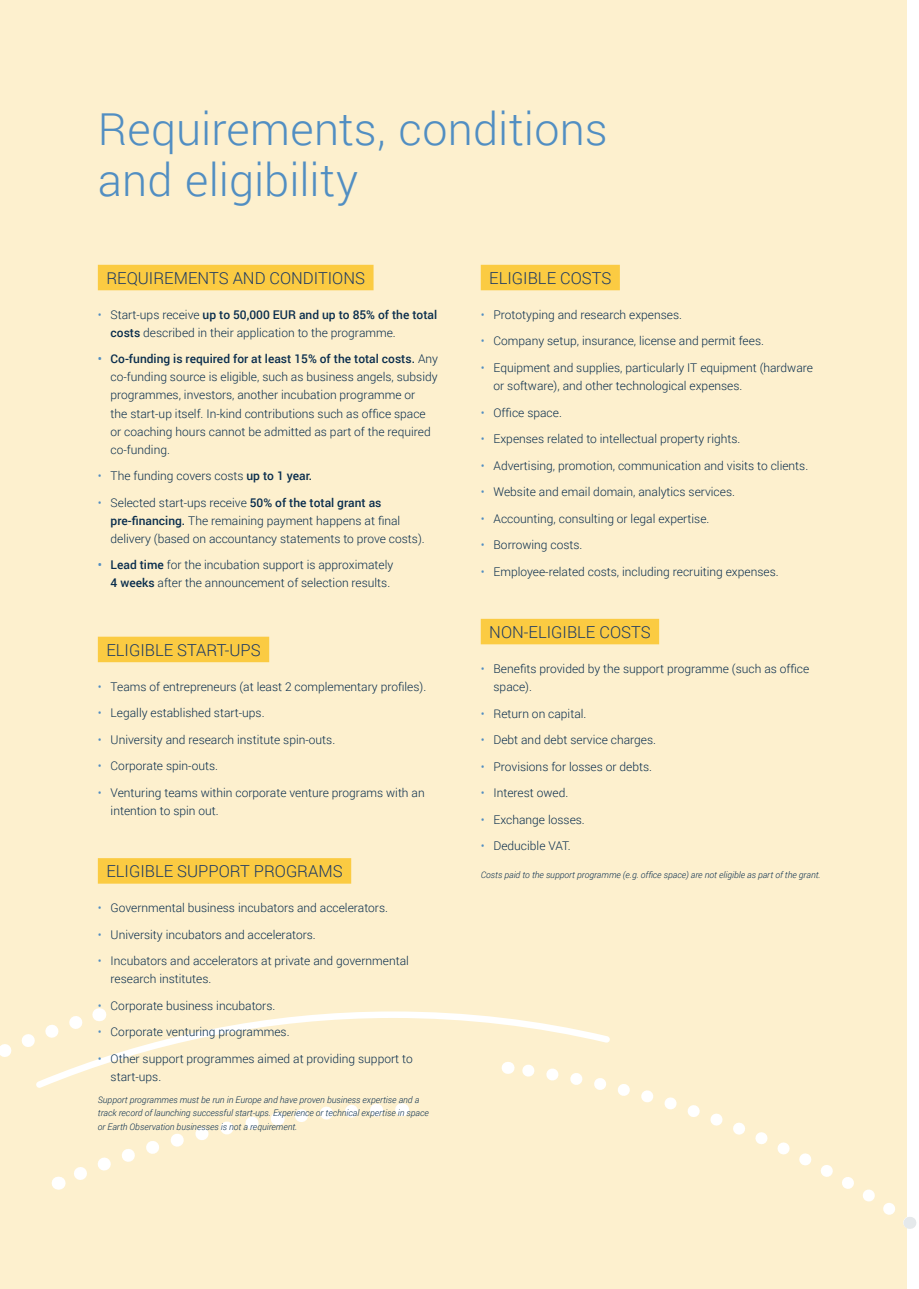
<style>
.page{position:relative;width:919px;height:1289px;background:#fff}
.page>*{position:absolute;margin:0;border:0;box-sizing:border-box;transform-origin:0 0}
.t1{font:300 45px/51px "Roboto";color:#518ec2}
.t2{font:300 16.5px "Roboto";color:#193765}
.t3{font:300 12px/18px "Roboto";color:#092d4d}
.t4{font:italic 300 9px/13.5px "Roboto";color:#092d4d}
.s1{color:#518ec2}
.s2{font-weight:500}
.s3{font-weight:500;color:#518ec2}
</style>
<div class="page">
<div style="left:0;top:0;width:906px;height:1288px;background:#fdf0ce"></div>
<svg style="left:401px;top:1103px;width:1px;height:13px"></svg>
<svg style="left:275px;top:1103px;width:108px;height:23px"></svg>
<svg style="left:0;top:1034px;width:259px;height:156px"></svg>
<svg style="left:31px;top:1008px;width:579px;height:85px"></svg>
<svg style="left:506px;top:1055px;width:401px;height:160px"></svg>
<svg style="left:507px;top:1061px;width:1px;height:12px"></svg>
<div style="left:98px;top:265px;width:275px;height:25px;background:#fbcb42"></div>
<div style="left:98px;top:636px;width:171px;height:26px;background:#fbcb42"></div>
<div style="left:98px;top:858px;width:253px;height:25px;background:#fbcb42"></div>
<div style="left:480px;top:265px;width:139px;height:25px;background:#fbcb42"></div>
<div style="left:480px;top:619px;width:179px;height:25px;background:#fbcb42"></div>
<svg style="left:902px;top:1213px;width:14px;height:76px"></svg>
<h1 class="t1" style="left:98px;top:102px;width:511px">Requirements, conditions and eligibility</h1>
<h2 class="t2" style="left:106px;top:266px;width:260px">REQUIREMENTS AND CONDITIONS</h2>
<p class="t3" style="left:111px;top:305px;width:328px;text-indent:-13px"><span class="s1">•</span> Start-ups receive <span class="s2">up to 50,000 EUR and up to 85% of the total costs</span> described in their application to the programme.</p>
<p class="t3" style="left:111px;top:350px;width:329px;text-indent:-13px"><span class="s3">•</span> <span class="s2">Co-funding is required for at least 15% of the total costs.</span> Any co-funding source is eligible, such as business angels, subsidy programmes, investors, another incubation programme or<br>the start-up itself. In-kind contributions such as office space or coaching hours cannot be admitted as part of the required co-funding.</p>
<p class="t3" style="left:98px;top:466px;width:216px"><span class="s1">•</span> The funding covers costs <span class="s2">up to 1 year.</span></p>
<p class="t3" style="left:111px;top:493px;width:315px;text-indent:-13px"><span class="s1">•</span> Selected start-ups receive <span class="s2">50% of the total grant as pre-financing.</span> The remaining payment happens at final delivery (based on accountancy statements to prove costs).</p>
<p class="t3" style="left:98px;top:555px;width:297px;text-align:right"><span class="s3">•</span> <span class="s2">Lead time</span> for the incubation support is approximately<br><span class="s2">4 weeks</span> after the announcement of selection results.</p>
<h2 class="t2" style="left:106px;top:638px;width:156px">ELIGIBLE START-UPS</h2>
<p class="t3" style="left:98px;top:677px;width:330px"><span class="s1">•</span> Teams of entrepreneurs (at least 2 complementary profiles).</p>
<p class="t3" style="left:98px;top:703px;width:168px"><span class="s1">•</span> Legally established start-ups.</p>
<p class="t3" style="left:98px;top:730px;width:239px"><span class="s1">•</span> University and research institute spin-outs.</p>
<p class="t3" style="left:98px;top:756px;width:122px"><span class="s1">•</span> Corporate spin-outs.</p>
<p class="t3" style="left:111px;top:783px;width:315px;text-indent:-13px"><span class="s1">•</span> Venturing teams within corporate venture programs with an intention to spin out.</p>
<h2 class="t2" style="left:106px;top:860px;width:238px">ELIGIBLE SUPPORT PROGRAMS</h2>
<p class="t3" style="left:98px;top:898px;width:292px"><span class="s1">•</span> Governmental business incubators and accelerators.</p>
<p class="t3" style="left:98px;top:925px;width:219px"><span class="s1">•</span> University incubators and accelerators.</p>
<p class="t3" style="left:111px;top:951px;width:300px;text-indent:-13px"><span class="s1">•</span> Incubators and accelerators at private and governmental research institutes.</p>
<p class="t3" style="left:98px;top:996px;width:179px"><span class="s1">•</span> Corporate business incubators.</p>
<p class="t3" style="left:98px;top:1022px;width:193px"><span class="s1">•</span> Corporate venturing programmes.</p>
<p class="t3" style="left:111px;top:1049px;width:303px;text-indent:-13px"><span class="s1">•</span> Other support programmes aimed at providing support to start-ups.</p>
<p class="t4" style="left:98px;top:1092px;width:332px">Support programmes must be run in Europe and have proven business expertise and a track record of launching successful start-ups. Experience or technical expertise in space or Earth Observation businesses is not a requirement.</p>
<h2 class="t2" style="left:489px;top:266px;width:124px">ELIGIBLE COSTS</h2>
<p class="t3" style="left:480px;top:305px;width:203px"><span class="s1">•</span> Prototyping and research expenses.</p>
<p class="t3" style="left:480px;top:332px;width:285px"><span class="s1">•</span> Company setup, insurance, license and permit fees.</p>
<p class="t3" style="left:493px;top:358px;width:321px;text-indent:-13px"><span class="s1">•</span> Equipment and supplies, particularly IT equipment (hardware or software), and other technological expenses.</p>
<p class="t3" style="left:480px;top:403px;width:83px"><span class="s1">•</span> Office space.</p>
<p class="t3" style="left:480px;top:429px;width:261px"><span class="s1">•</span> Expenses related to intellectual property rights.</p>
<p class="t3" style="left:480px;top:456px;width:329px"><span class="s1">•</span> Advertising, promotion, communication and visits to clients.</p>
<p class="t3" style="left:480px;top:482px;width:256px"><span class="s1">•</span> Website and email domain, analytics services.</p>
<p class="t3" style="left:480px;top:509px;width:230px"><span class="s1">•</span> Accounting, consulting or legal expertise.</p>
<p class="t3" style="left:480px;top:535px;width:103px"><span class="s1">•</span> Borrowing costs.</p>
<p class="t3" style="left:480px;top:562px;width:299px"><span class="s1">•</span> Employee-related costs, including recruiting expenses.</p>
<h2 class="t2" style="left:489px;top:620px;width:163px">NON-ELIGIBLE COSTS</h2>
<p class="t3" style="left:493px;top:659px;width:317px;text-indent:-13px"><span class="s1">•</span> Benefits provided by the support programme (such as office space).</p>
<p class="t3" style="left:480px;top:703px;width:107px"><span class="s1">•</span> Return on capital.</p>
<p class="t3" style="left:480px;top:730px;width:177px"><span class="s1">•</span> Debt and debt service charges.</p>
<p class="t3" style="left:480px;top:757px;width:173px"><span class="s1">•</span> Provisions for losses or debts.</p>
<p class="t3" style="left:480px;top:783px;width:89px"><span class="s1">•</span> Interest owed.</p>
<p class="t3" style="left:480px;top:810px;width:106px"><span class="s1">•</span> Exchange losses.</p>
<p class="t3" style="left:480px;top:836px;width:92px"><span class="s1">•</span> Deducible VAT.</p>
<p class="t4" style="left:480px;top:867px;width:341px">Costs paid to the support programme (e.g. office space) are not eligible as part of the grant.</p>
</div>
